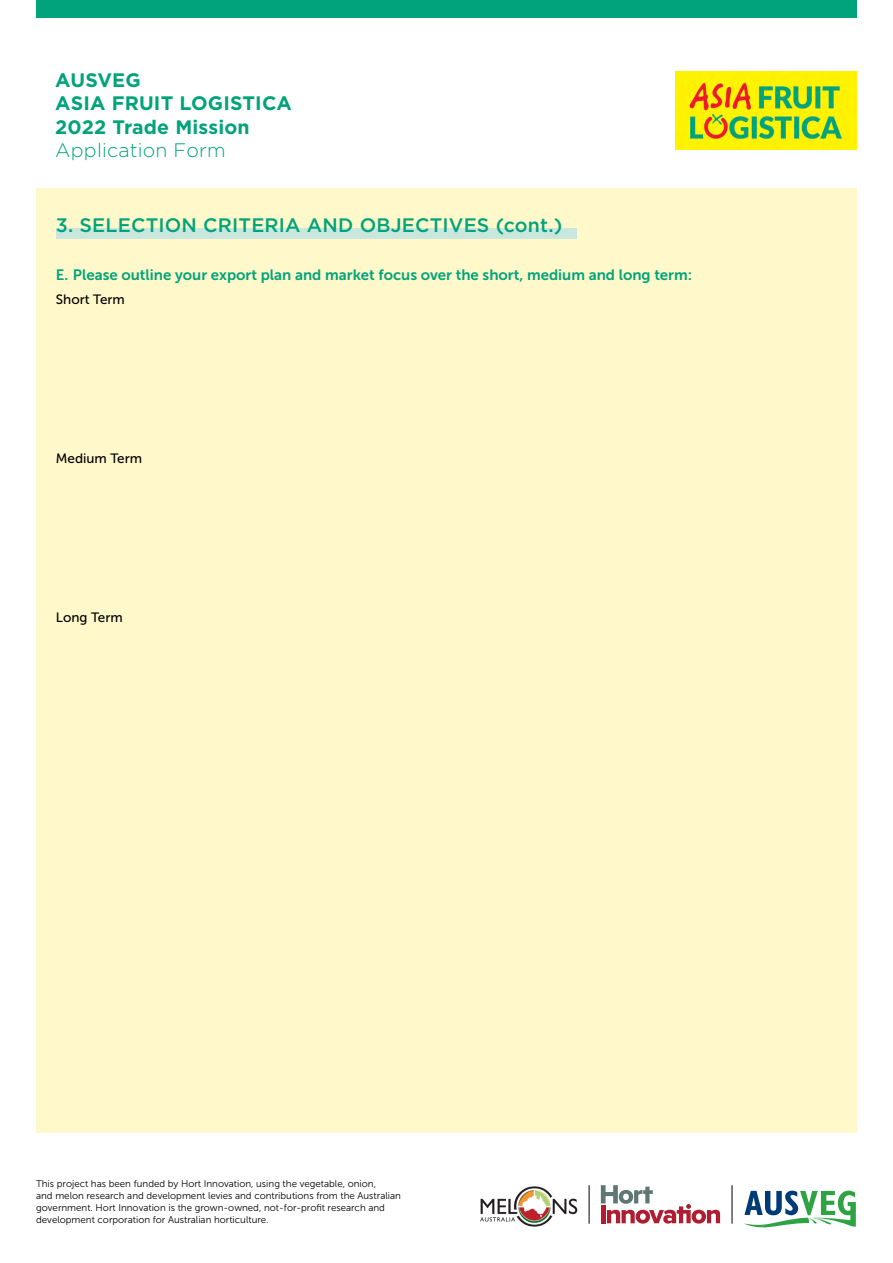
<style>
.page{position:relative;width:893px;height:1263px;background:#fff}
.page>*{position:absolute;margin:0;border:0;box-sizing:border-box;transform-origin:0 0}
.t1{font:700 19.5px/23.4px "Gotham";letter-spacing:.01em;color:#00a37b}
.t2{font:500 19.5px "Gotham";letter-spacing:.01em;color:#00a37b}
.t3{font:300 19.5px "Gotham";letter-spacing:.01em;color:#00a37b}
.t4{font:15px "Museo Sans 700";color:#00a37b}
.t5{font:13.5px "Museo Sans 500";color:#000}
.t6{font:9.75px/12px "Museo Sans 300";color:#000}
</style>
<div class="page">
<div style="left:36px;top:189px;width:821px;height:943px;background:#fef8ca"></div>
<div style="left:56px;top:228px;width:521px;height:10px;background:#c9e7dd"></div>
<div style="left:36px;top:0;width:821px;height:17px;background:#00a37b"></div>
<img style="left:675px;top:71px;width:182px;height:79px">
<svg style="left:601px;top:1185px;width:119px;height:38px"></svg>
<svg style="left:744px;top:1190px;width:112px;height:38px"></svg>
<hr style="left:732px;top:1185px;width:1px;height:38px;background:#000">
<hr style="left:589px;top:1185px;width:1px;height:38px;background:#000">
<img style="left:480px;top:1186px;width:98px;height:41px">
<h1 class="t1" style="left:55px;top:68px;width:238px">AUSVEG<br>ASIA FRUIT LOGISTICA<br>2022 Trade Mission</h1>
<h1 class="t3" style="left:55px;top:138px;width:172px">Application Form</h1>
<h1 class="t2" style="left:56px;top:213px;width:508px">3. SELECTION CRITERIA AND OBJECTIVES (cont.)</h1>
<h2 class="t4" style="left:56px;top:266px;width:638px">E. Please outline your export plan and market focus over the short, medium and long term:</h2>
<h3 class="t5" style="left:56px;top:291px;width:71px">Short Term</h3>
<h3 class="t5" style="left:56px;top:451px;width:88px">Medium Term</h3>
<h3 class="t5" style="left:56px;top:610px;width:68px">Long Term</h3>
<p class="t6" style="left:36px;top:1177px;width:366px">This project has been funded by Hort Innovation, using the vegetable, onion,<br>and melon research and development levies and contributions from the Australian government. Hort Innovation is the grown-owned, not-for-profit research and development corporation for Australian horticulture.</p>
</div>
